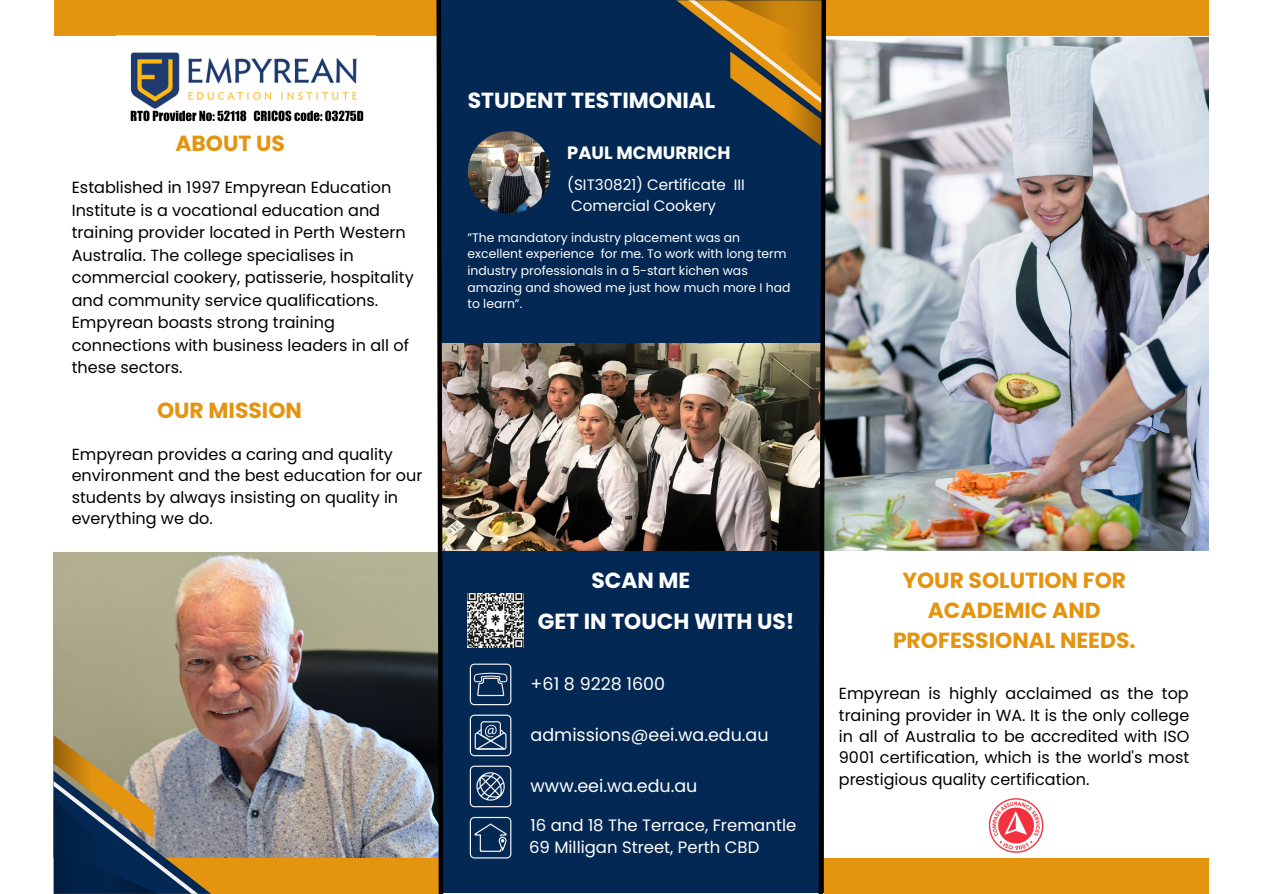
<style>
.page{position:relative;width:1263px;height:894px;background:#fff}
.page>*{position:absolute;margin:0;border:0;box-sizing:border-box;transform-origin:0 0}
.t1{font:700 21.9px/30.3px "Poppins";color:#e4940f;text-align:center}
.t2{font:700 21.9px "Poppins";color:#fff}
.t3{font:700 17.85px "Poppins";color:#fff}
.t4{font:17.55px "Poppins";color:#fff}
.t5{font:16.5px "Poppins";color:#fff}
.t6{font:16.05px/22.5px "Poppins";color:#000}
.t7{font:15.15px/20.7px "Poppins";color:#fff}
.t8{font:12.45px/16.5px "Poppins";color:#fff}
</style>
<div class="page">
<img style="left:828px;top:37px;width:380px;height:513px">
<div style="left:439px;top:0;width:385px;height:892px;background:#032854"></div>
<div style="left:824px;top:0;width:385px;height:35px;background:#e4940f"></div>
<div style="left:824px;top:857px;width:385px;height:36px;background:#e4940f"></div>
<img style="left:54px;top:552px;width:380px;height:305px">
<div style="left:54px;top:857px;width:385px;height:36px;background:#e4940f"></div>
<img style="left:445px;top:343px;width:232px;height:207px">
<img style="left:468px;top:131px;width:82px;height:83px;border-radius:50%">
<div style="left:54px;top:0;width:385px;height:35px;background:#e4940f"></div>
<svg style="left:54px;top:735px;width:157px;height:158px"></svg>
<svg style="left:470px;top:765px;width:41px;height:42px"></svg>
<svg style="left:470px;top:714px;width:41px;height:42px"></svg>
<svg style="left:470px;top:816px;width:41px;height:42px"></svg>
<svg style="left:470px;top:663px;width:41px;height:42px"></svg>
<img style="left:467px;top:593px;width:57px;height:54px">
<img style="left:117px;top:35px;width:258px;height:87px">
<svg style="left:434px;top:0;width:11px;height:893px"></svg>
<svg style="left:677px;top:0;width:151px;height:893px"></svg>
<img style="left:988px;top:798px;width:56px;height:55px">
<p class="t1" style="left:175px;top:128px;width:111px">ABOUT US</p>
<p class="t6" style="left:72px;top:176px;width:344px">Established in 1997 Empyrean Education Institute is a vocational education and training provider located in Perth Western Australia. The college specialises in commercial cookery, patisserie, hospitality and community service qualifications.<br>Empyrean boasts strong training connections with business leaders in all of these sectors.</p>
<p class="t1" style="left:157px;top:394px;width:146px">OUR MISSION</p>
<p class="t6" style="left:72px;top:443px;width:352px;line-height:21.3px">Empyrean provides a caring and quality environment and the best education for our students by always insisting on quality in everything we do.</p>
<p class="t2" style="left:468px;top:85px;width:249px">STUDENT TESTIMONIAL</p>
<p class="t3" style="left:567px;top:140px;width:165px">PAUL MCMURRICH</p>
<p class="t7" style="left:567px;top:174px;width:179px">(SIT30821) Certificate III<br>Comercial Cookery</p>
<p class="t8" style="left:467px;top:229px;width:325px">”The mandatory industry placement was an excellent experience for me. To work with long term industry professionals in a 5-start kichen was amazing and showed me just how much more I had to learn”.</p>
<p class="t2" style="left:591px;top:564px;width:101px">SCAN ME</p>
<p class="t2" style="left:538px;top:605px;width:258px">GET IN TOUCH WITH US!</p>
<p class="t4" style="left:531px;top:671px;width:136px">+61 8 9228 1600</p>
<p class="t4" style="left:531px;top:722px;width:239px">admissions@eei.wa.edu.au</p>
<p class="t4" style="left:531px;top:773px;width:168px">www.eei.wa.edu.au</p>
<p class="t5" style="left:531px;top:813px;width:267px">16 and 18 The Terrace, Fremantle</p>
<p class="t5" style="left:529px;top:835px;width:232px">69 Milligan Street, Perth CBD</p>
<p class="t1" style="left:893px;top:564px;width:244px">YOUR SOLUTION FOR<br>ACADEMIC AND<br>PROFESSIONAL NEEDS.</p>
<p class="t6" style="left:839px;top:682px;width:352px;line-height:21.3px;text-align:justify">Empyrean is highly acclaimed as the top training provider in WA. It is the only college in all of Australia to be accredited with ISO 9001 certification, which is the world's most prestigious quality certification.</p>
</div>
